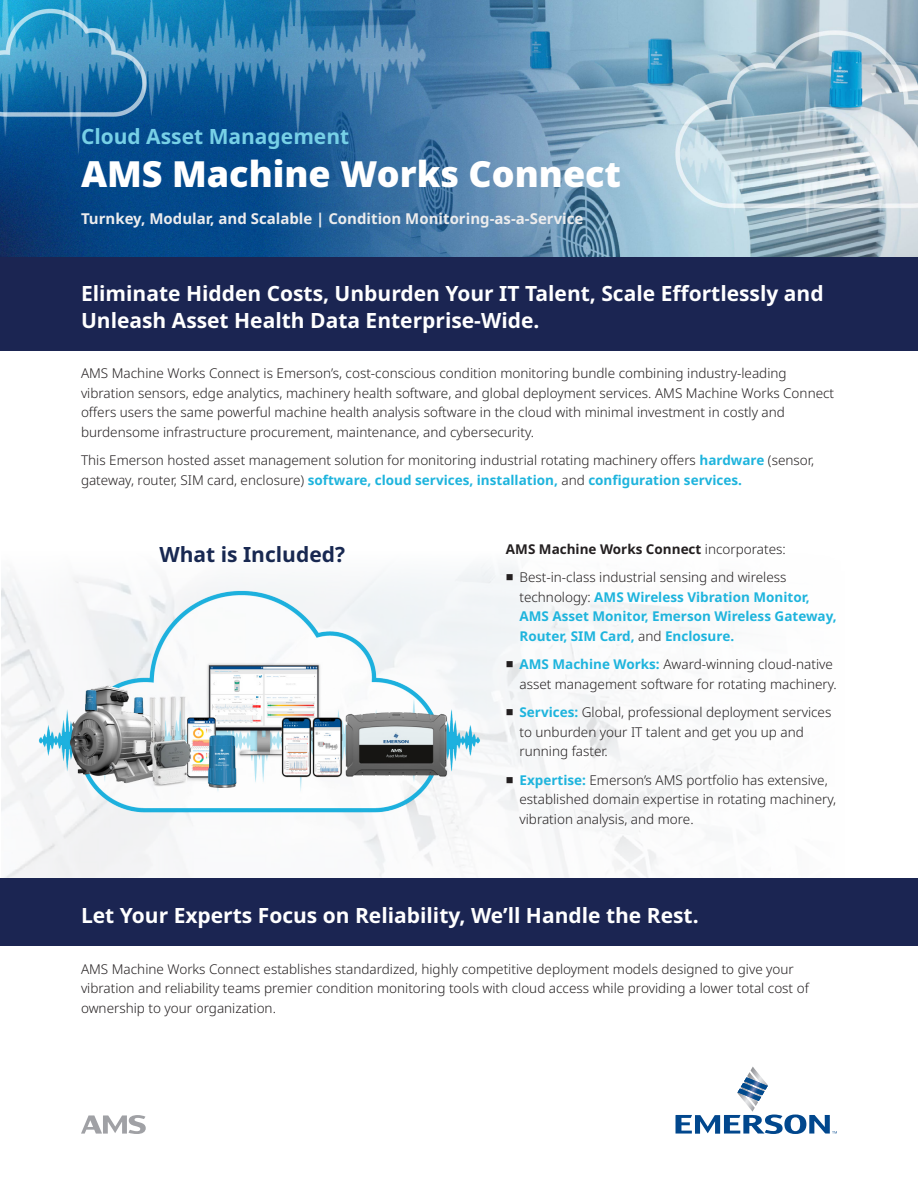
<style>
.page{position:relative;width:918px;height:1188px;background:#fff}
.page>*{position:absolute;margin:0;border:0;box-sizing:border-box;transform-origin:0 0}
.t1{font:900 36px "Noto Sans";color:#fff}
.Subhead_1{font:700 21px/27px "Noto Sans";color:#fff}
.t2{font:700 21px "Noto Sans";color:#77d0e6}
.Subhead_1-2{font:700 21px "Noto Sans";color:#182851}
.Figure_Table_Caption_-_Bold_Italic_-_End{font:700 15px "Noto Sans";color:#ececed}
.Body_Text{font:300 13.5px/19.5px "Noto Sans";color:#231f20}
.t3{font:700 13.5px/19.5px "Noto Sans";color:#1eb4dd}
.Body_Text-2{font:700 13.5px "Noto Sans";color:#231f20}
.s1{font-weight:700;color:#1eb4dd}
.s2{font-weight:300}
.s3{font-weight:300;color:#231f20}
</style>
<div class="page">
<svg style="left:676px;top:1066px;width:161px;height:68px"></svg>
<svg style="left:81px;top:1115px;width:65px;height:19px"></svg>
<div style="left:0;top:256px;width:918px;height:95px;background:#1b2552"></div>
<div style="left:0;top:878px;width:918px;height:67px;background:#1b2552"></div>
<img style="left:1px;top:564px;width:753px;height:313px">
<img style="left:0;top:0;width:918px;height:256px">
<svg style="left:507px;top:574px;width:6px;height:6px"></svg>
<svg style="left:507px;top:661px;width:6px;height:6px"></svg>
<svg style="left:507px;top:709px;width:6px;height:6px"></svg>
<svg style="left:507px;top:777px;width:6px;height:6px"></svg>
<p class="t2" style="left:81px;top:124px;width:270px">Cloud Asset Management</p>
<p class="t1" style="left:81px;top:154px;width:542px">AMS Machine Works Connect</p>
<p class="Figure_Table_Caption_-_Bold_Italic_-_End" style="left:81px;top:211px;width:504px">Turnkey, Modular, and Scalable | Condition Monitoring-as-a-Service</p>
<p class="Subhead_1" style="left:81px;top:281px;width:744px">Eliminate Hidden Costs, Unburden Your IT Talent, Scale Effortlessly and<br>Unleash Asset Health Data Enterprise-Wide.</p>
<p class="Body_Text" style="left:81px;top:364px;width:755px">AMS Machine Works Connect is Emerson’s, cost-conscious condition monitoring bundle combining industry-leading vibration sensors, edge analytics, machinery health software, and global deployment services. AMS Machine Works Connect offers users the same powerful machine health analysis software in the cloud with minimal investment in costly and burdensome infrastructure procurement, maintenance, and cybersecurity.</p>
<p class="Body_Text" style="left:81px;top:451px;width:735px">This Emerson hosted asset management solution for monitoring industrial rotating machinery offers <span class="s1">hardware</span> (sensor, gateway, router, SIM card, enclosure) <span class="s1">software, cloud services, installation,</span> and <span class="s1">configuration services.</span></p>
<p class="Subhead_1-2" style="left:159px;top:542px;width:187px">What is Included?</p>
<p class="Body_Text-2" style="left:506px;top:541px;width:281px">AMS Machine Works Connect <span class="s2">incorporates:</span></p>
<p class="t3" style="left:519px;top:568px;width:319px"><span class="s3">Best-in-class industrial sensing and wireless technology:</span> AMS Wireless Vibration Monitor, AMS Asset Monitor, Emerson Wireless Gateway, Router, SIM Card, <span class="s3">and</span> Enclosure.</p>
<p class="Body_Text" style="left:519px;top:655px;width:319px"><span class="s1">AMS Machine Works:</span> Award-winning cloud-native asset management software for rotating machinery.</p>
<p class="Body_Text" style="left:519px;top:703px;width:313px"><span class="s1">Services:</span> Global, professional deployment services to unburden your IT talent and get you up and running faster.</p>
<p class="Body_Text" style="left:519px;top:770px;width:318px"><span class="s1">Expertise:</span> Emerson’s AMS portfolio has extensive, established domain expertise in rotating machinery, vibration analysis, and more.</p>
<p class="Subhead_1" style="left:81px;top:902px;width:619px">Let Your Experts Focus on Reliability, We’ll Handle the Rest.</p>
<p class="Body_Text" style="left:81px;top:959px;width:729px">AMS Machine Works Connect establishes standardized, highly competitive deployment models designed to give your vibration and reliability teams premier condition monitoring tools with cloud access while providing a lower total cost of ownership to your organization.</p>
</div>
